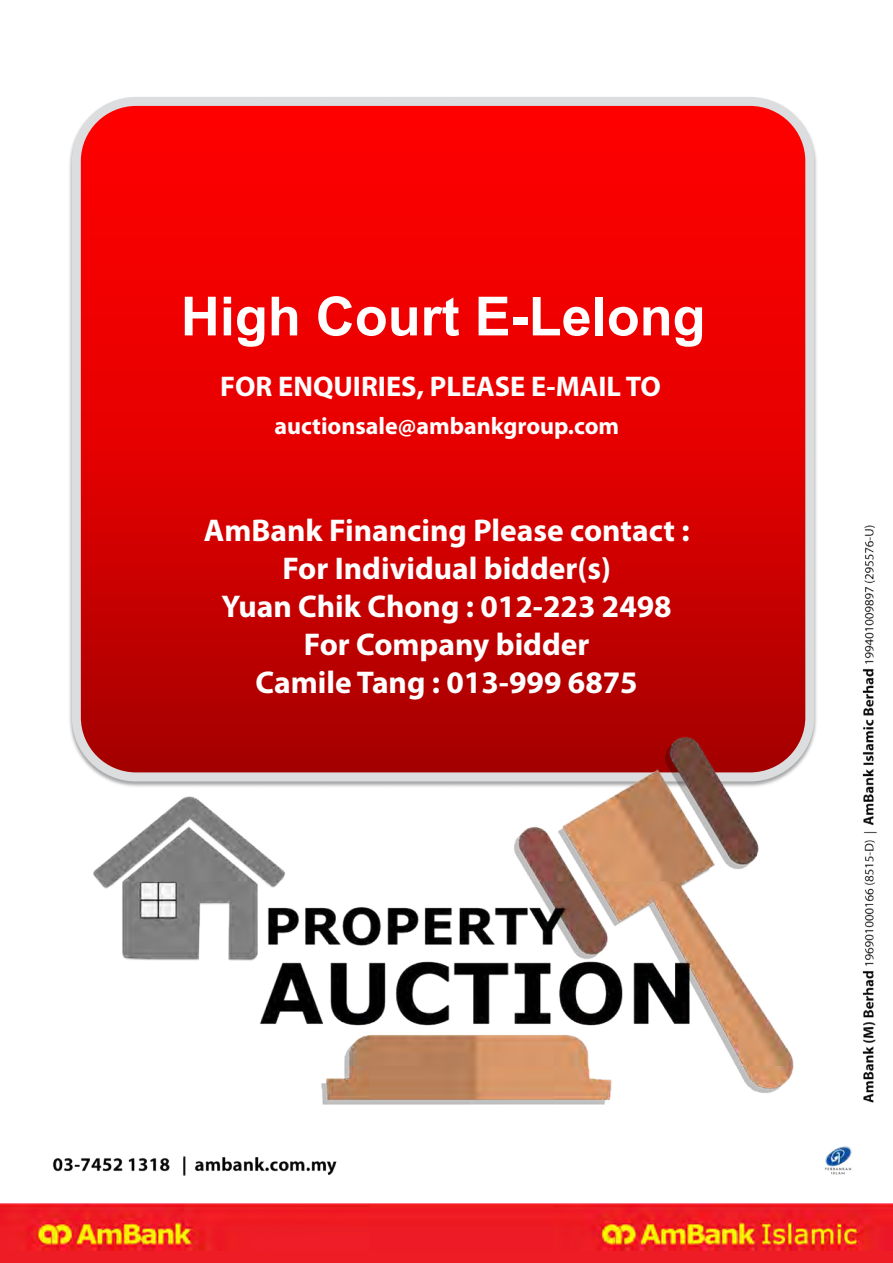
<style>
.page{position:relative;width:893px;height:1263px;background:#fff}
.page>*{position:absolute;margin:0;border:0;box-sizing:border-box;transform-origin:0 0}
.t1{font:700 31.5px/37.8px "Myriad Pro";color:#fff;text-align:center}
.t2{font:700 28.5px "Myriad Pro";color:#fff}
.t3{font:700 24px "Myriad Pro";color:#fff}
</style>
<div class="page">
<svg style="left:82px;top:107px;width:722px;height:406px;background:#ef0101"></svg>
<div style="left:72px;top:97px;width:742px;height:684px;border:9px solid #dcddde;border-radius:60px"></div>
<svg style="left:185px;top:297px;width:31px;height:38px"></svg>
<svg style="left:224px;top:297px;width:7px;height:38px"></svg>
<svg style="left:237px;top:307px;width:27px;height:40px"></svg>
<svg style="left:272px;top:297px;width:25px;height:38px"></svg>
<svg style="left:318px;top:296px;width:99px;height:40px"></svg>
<svg style="left:424px;top:297px;width:35px;height:39px"></svg>
<svg style="left:479px;top:297px;width:29px;height:38px"></svg>
<div style="left:514px;top:318px;width:14px;height:7px;background:#fff"></div>
<svg style="left:533px;top:297px;width:57px;height:39px"></svg>
<div style="left:596px;top:297px;width:7px;height:38px;background:#fff"></div>
<svg style="left:609px;top:307px;width:60px;height:29px"></svg>
<svg style="left:675px;top:307px;width:27px;height:40px"></svg>
<img style="left:0;top:513px;width:893px;height:750px">
<p class="t2" style="left:220px;top:367px;width:442px">FOR ENQUIRIES, PLEASE E-MAIL TO</p>
<p class="t3" style="left:274px;top:410px;width:346px">auctionsale@ambankgroup.com</p>
<p class="t1" style="left:204px;top:511px;width:487px">AmBank Financing Please contact :<br>For Individual bidder(s)<br>Yuan Chik Chong : 012-223 2498<br>For Company bidder<br>Camile Tang : 013-999 6875</p>
</div>
